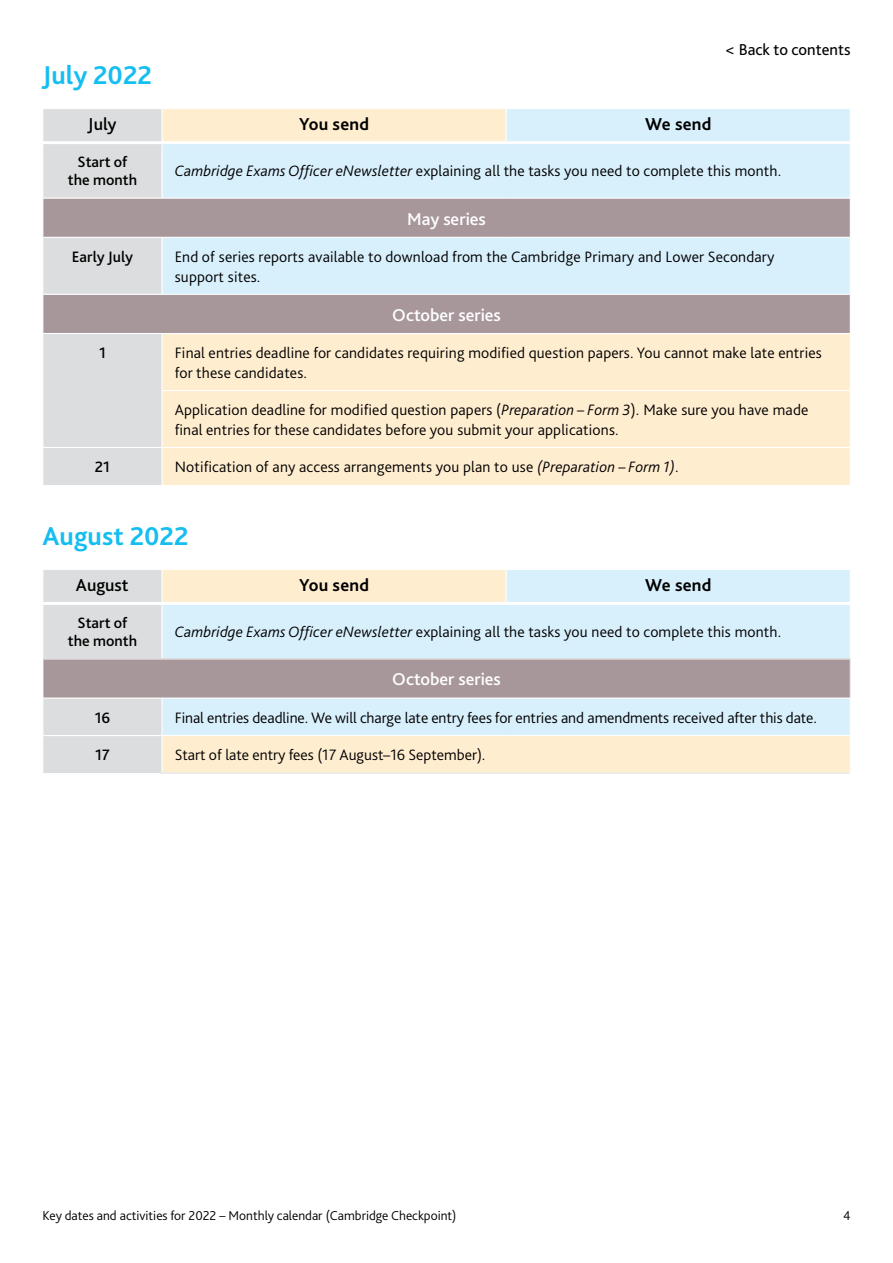
<style>
.page{position:relative;width:893px;height:1263px;background:#fff}
.page>*{position:absolute;margin:0;border:0;box-sizing:border-box;transform-origin:0 0}
.Monthly_diary_headin{font:700 27px "Bliss Pro";color:#15bef0}
.Monthly_diary_headin-2{font:500 18px "Bliss Pro";color:#fff}
.Monthly_diary_send_r{font:700 18px "Bliss Pro";letter-spacing:.01em;color:#000}
.Monthly_diary_header{font:500 18px "Bliss Pro";letter-spacing:-.005em;color:#000}
.Key_Links_heading{font:16.5px "Bliss Pro";color:#000}
.Monthly_diary_body_t{font:300 15.75px/19.5px "Bliss Pro";letter-spacing:.01em;color:#000}
.Dates{font:500 15.75px/18px "Bliss Pro";color:#000;text-align:center}
.t1{font:300 13.5px "Bliss Pro";color:#000}
.s1{font-style:italic}
</style>
<div class="page">
<div style="left:44px;top:109px;width:117px;height:89px;background:#dcddde"></div>
<div style="left:163px;top:334px;width:687px;height:151px;background:#ffedd0"></div>
<svg style="left:163px;top:109px;width:687px;height:89px;background:#dfeef3"></svg>
<svg style="left:44px;top:199px;width:806px;height:134px;background:#bcbbc2"></svg>
<div style="left:44px;top:334px;width:117px;height:151px;background:#dcddde"></div>
<hr style="left:506px;top:109px;width:1px;height:32px;background:#fff">
<hr style="left:43px;top:237px;width:119px;height:1px;background:#fff">
<hr style="left:162px;top:237px;width:344px;height:1px;background:#fff">
<hr style="left:161px;top:238px;width:2px;height:56px;background:#fff">
<hr style="left:506px;top:237px;width:344px;height:1px;background:#fff">
<hr style="left:43px;top:294px;width:119px;height:1px;background:#fff">
<hr style="left:162px;top:294px;width:344px;height:1px;background:#fff">
<hr style="left:506px;top:294px;width:344px;height:1px;background:#fff">
<hr style="left:43px;top:447px;width:119px;height:1px;background:#fff">
<hr style="left:162px;top:447px;width:344px;height:1px;background:#fff">
<hr style="left:506px;top:447px;width:344px;height:1px;background:#fff">
<hr style="left:43px;top:141px;width:119px;height:3px;background:#fff">
<hr style="left:162px;top:141px;width:344px;height:3px;background:#fff">
<hr style="left:506px;top:141px;width:344px;height:3px;background:#fff">
<hr style="left:161px;top:390px;width:345px;height:1px;background:#fff">
<hr style="left:506px;top:390px;width:344px;height:1px;background:#fff">
<div style="left:44px;top:570px;width:117px;height:88px;background:#dcddde"></div>
<div style="left:163px;top:736px;width:687px;height:36px;background:#ffedd0"></div>
<svg style="left:163px;top:570px;width:687px;height:165px;background:#ddeef6"></svg>
<div style="left:43px;top:659px;width:807px;height:39px;background:#a7979b"></div>
<div style="left:44px;top:699px;width:117px;height:74px;background:#dcddde"></div>
<hr style="left:506px;top:570px;width:1px;height:32px;background:#fff">
<hr style="left:162px;top:658px;width:344px;height:1px;background:#fff">
<hr style="left:506px;top:658px;width:344px;height:1px;background:#fff">
<hr style="left:43px;top:697px;width:119px;height:2px;background:#fff">
<hr style="left:162px;top:697px;width:344px;height:2px;background:#fff">
<hr style="left:506px;top:697px;width:344px;height:2px;background:#fff">
<hr style="left:43px;top:735px;width:119px;height:1px;background:#fff">
<hr style="left:43px;top:602px;width:119px;height:3px;background:#fff">
<hr style="left:162px;top:602px;width:344px;height:3px;background:#fff">
<hr style="left:506px;top:602px;width:344px;height:3px;background:#fff">
<hr style="left:43px;top:659px;width:1px;height:39px;background:#fff">
<hr style="left:161px;top:773px;width:688px;height:1px;background:#dcddde">
<p class="Key_Links_heading" style="left:726px;top:39px;width:126px">&lt; Back to contents</p>
<p class="Monthly_diary_headin" style="left:43px;top:59px;width:111px">July 2022</p>
<p class="Monthly_diary_header" style="left:88px;top:113px;width:30px">July</p>
<p class="Monthly_diary_send_r" style="left:299px;top:113px;width:71px">You send</p>
<p class="Monthly_diary_send_r" style="left:645px;top:113px;width:68px">We send</p>
<p class="Dates" style="left:68px;top:153px;width:71px">Start of the month</p>
<p class="Monthly_diary_body_t" style="left:175px;top:161px;width:608px"><span class="s1">Cambridge Exams Officer eNewsletter</span> explaining all the tasks you need to complete this month.</p>
<p class="Monthly_diary_headin-2" style="left:407px;top:207px;width:80px">May series</p>
<p class="Dates" style="left:72px;top:248px;width:63px">Early July</p>
<p class="Monthly_diary_body_t" style="left:175px;top:247px;width:601px">End of series reports available to download from the Cambridge Primary and Lower Secondary support sites.</p>
<p class="Monthly_diary_headin-2" style="left:392px;top:304px;width:110px">October series</p>
<p class="Dates" style="left:99px;top:344px;width:8px">1</p>
<p class="Monthly_diary_body_t" style="left:175px;top:343px;width:649px">Final entries deadline for candidates requiring modified question papers. You cannot make late entries for these candidates.</p>
<p class="Monthly_diary_body_t" style="left:175px;top:400px;width:635px">Application deadline for modified question papers (<span class="s1">Preparation – Form 3</span>). Make sure you have made final entries for these candidates before you submit your applications.</p>
<p class="Dates" style="left:95px;top:458px;width:17px">21</p>
<p class="Monthly_diary_body_t" style="left:175px;top:457px;width:505px">Notification of any access arrangements you plan to use <span class="s1">(Preparation – Form 1)</span>.</p>
<p class="Monthly_diary_headin" style="left:43px;top:519px;width:148px">August 2022</p>
<p class="Monthly_diary_header" style="left:76px;top:574px;width:54px">August</p>
<p class="Monthly_diary_send_r" style="left:299px;top:574px;width:71px">You send</p>
<p class="Monthly_diary_send_r" style="left:645px;top:574px;width:68px">We send</p>
<p class="Dates" style="left:68px;top:614px;width:71px">Start of the month</p>
<p class="Monthly_diary_body_t" style="left:175px;top:622px;width:608px"><span class="s1">Cambridge Exams Officer eNewsletter</span> explaining all the tasks you need to complete this month.</p>
<p class="Monthly_diary_headin-2" style="left:392px;top:668px;width:110px">October series</p>
<p class="Dates" style="left:95px;top:708px;width:17px">16</p>
<p class="Monthly_diary_body_t" style="left:175px;top:708px;width:644px">Final entries deadline. We will charge late entry fees for entries and amendments received after this date.</p>
<p class="Dates" style="left:95px;top:746px;width:16px">17</p>
<p class="Monthly_diary_body_t" style="left:175px;top:745px;width:312px">Start of late entry fees (17 August–16 September).</p>
<p class="t1" style="left:43px;top:1207px;width:415px">Key dates and activities for 2022 – Monthly calendar (Cambridge Checkpoint)</p>
<p class="t1" style="left:843px;top:1207px;width:9px">4</p>
</div>
